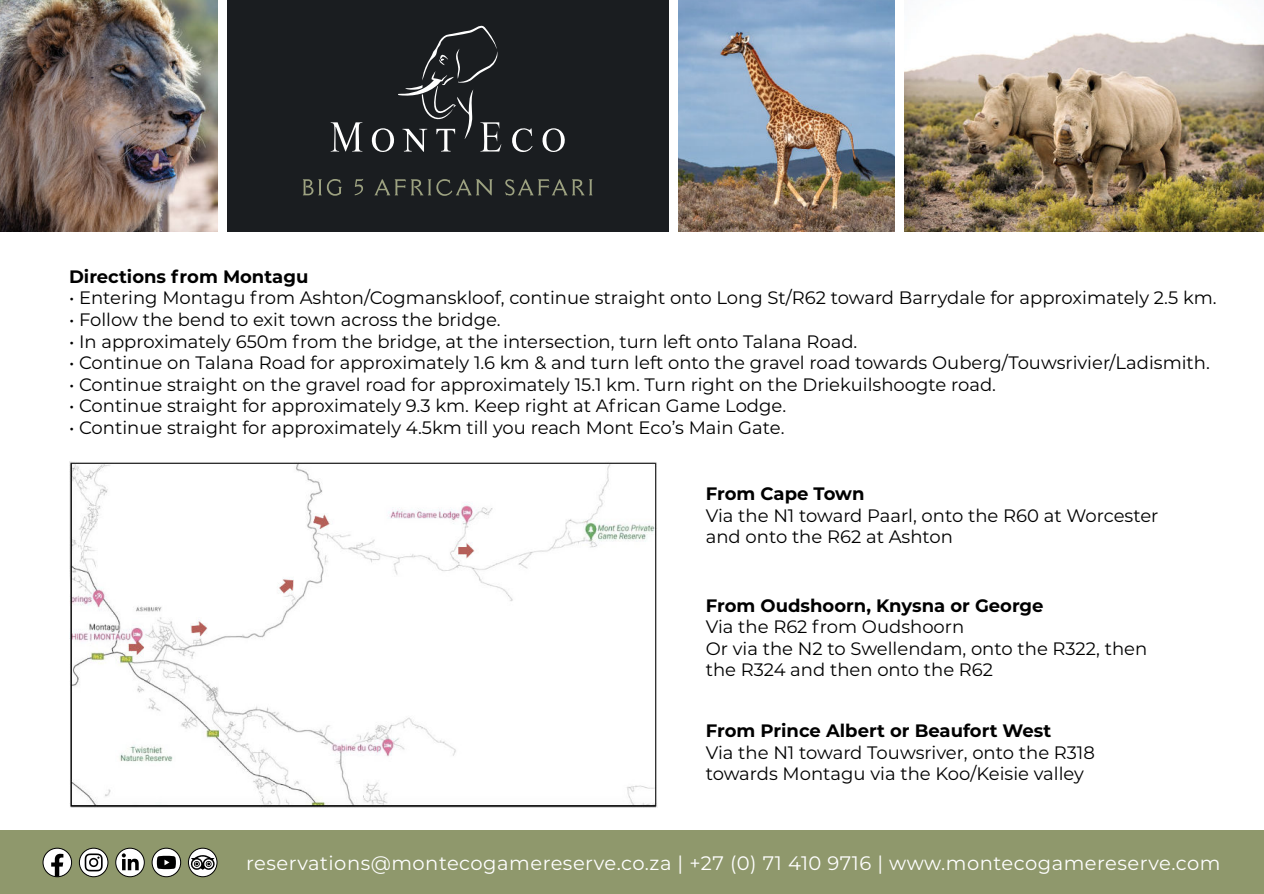
<style>
.page{position:relative;width:1264px;height:894px;background:#fff}
.page>*{position:absolute;margin:0;border:0;box-sizing:border-box;transform-origin:0 0}
.t1{font:19.5px "Montserrat";letter-spacing:.025em;color:#fff}
.t2{font:18px/21.6px "Montserrat";color:#000}
.t3{font:700 18px "Montserrat";color:#000}
</style>
<div class="page">
<img style="left:0;top:0;width:217px;height:232px">
<div style="left:227px;top:0;width:442px;height:232px;background:#1a1d20"></div>
<svg style="left:303px;top:179px;width:39px;height:17px"></svg>
<svg style="left:355px;top:179px;width:8px;height:16px"></svg>
<svg style="left:374px;top:179px;width:118px;height:17px"></svg>
<svg style="left:505px;top:179px;width:87px;height:17px"></svg>
<svg style="left:331px;top:122px;width:31px;height:30px"></svg>
<svg style="left:542px;top:128px;width:23px;height:24px"></svg>
<svg style="left:512px;top:128px;width:20px;height:24px"></svg>
<svg style="left:371px;top:25px;width:130px;height:127px"></svg>
<img style="left:678px;top:0;width:217px;height:232px">
<div style="left:0;top:830px;width:1264px;height:64px;background:#8f986c"></div>
<svg style="left:79px;top:848px;width:29px;height:29px"></svg>
<div style="left:79px;top:848px;width:29px;height:29px;border:1px solid #000;border-radius:50%"></div>
<svg style="left:85px;top:853px;width:18px;height:18px"></svg>
<svg style="left:152px;top:848px;width:29px;height:29px"></svg>
<div style="left:152px;top:848px;width:29px;height:29px;border:1px solid #000;border-radius:50%"></div>
<svg style="left:157px;top:856px;width:19px;height:13px"></svg>
<svg style="left:116px;top:848px;width:28px;height:29px"></svg>
<div style="left:115px;top:848px;width:30px;height:29px;border:1px solid #000;border-radius:50%"></div>
<svg style="left:122px;top:853px;width:17px;height:17px"></svg>
<svg style="left:43px;top:848px;width:29px;height:29px"></svg>
<div style="left:43px;top:848px;width:29px;height:29px;border:1px solid #000;border-radius:50%"></div>
<svg style="left:51px;top:854px;width:12px;height:23px"></svg>
<svg style="left:188px;top:848px;width:29px;height:29px"></svg>
<div style="left:188px;top:848px;width:29px;height:29px;border:1px solid #000;border-radius:50%"></div>
<svg style="left:190px;top:855px;width:26px;height:16px"></svg>
<img style="left:904px;top:33px;width:360px;height:199px">
<img style="left:69px;top:461px;width:588px;height:346px">
<p class="t3" style="left:69px;top:269px;width:241px">Directions from Montagu</p>
<p class="t2" style="left:69px;top:288px;width:1149px">• Entering Montagu from Ashton/Cogmanskloof, continue straight onto Long St/R62 toward Barrydale for approximately 2.5 km.</p>
<p class="t2" style="left:69px;top:309px;width:433px">• Follow the bend to exit town across the bridge.</p>
<p class="t2" style="left:69px;top:331px;width:790px">• In approximately 650m from the bridge, at the intersection, turn left onto Talana Road.</p>
<p class="t2" style="left:69px;top:353px;width:1142px">• Continue on Talana Road for approximately 1.6 km &amp; and turn left onto the gravel road towards Ouberg/Touwsrivier/Ladismith.</p>
<p class="t2" style="left:69px;top:374px;width:928px">• Continue straight on the gravel road for approximately 15.1 km. Turn right on the Driekuilshoogte road.</p>
<p class="t2" style="left:69px;top:396px;width:719px">• Continue straight for approximately 9.3 km. Keep right at African Game Lodge.</p>
<p class="t2" style="left:69px;top:417px;width:717px">• Continue straight for approximately 4.5km till you reach Mont Eco’s Main Gate.</p>
<p class="t3" style="left:706px;top:486px;width:160px">From Cape Town</p>
<p class="t2" style="left:706px;top:505px;width:454px">Via the N1 toward Paarl, onto the R60 at Worcester and onto the R62 at Ashton</p>
<p class="t3" style="left:706px;top:597px;width:339px">From Oudshoorn, Knysna or George</p>
<p class="t2" style="left:706px;top:617px;width:443px">Via the R62 from Oudshoorn<br>Or via the N2 to Swellendam, onto the R322, then the R324 and then onto the R62</p>
<p class="t3" style="left:706px;top:723px;width:347px">From Prince Albert or Beaufort West</p>
<p class="t2" style="left:706px;top:742px;width:391px">Via the N1 toward Touwsriver, onto the R318 towards Montagu via the Koo/Keisie valley</p>
<p class="t1" style="left:246px;top:853px;width:976px">reservations@montecogamereserve.co.za | +27 (0) 71 410 9716 | www.montecogamereserve.com</p>
</div>
